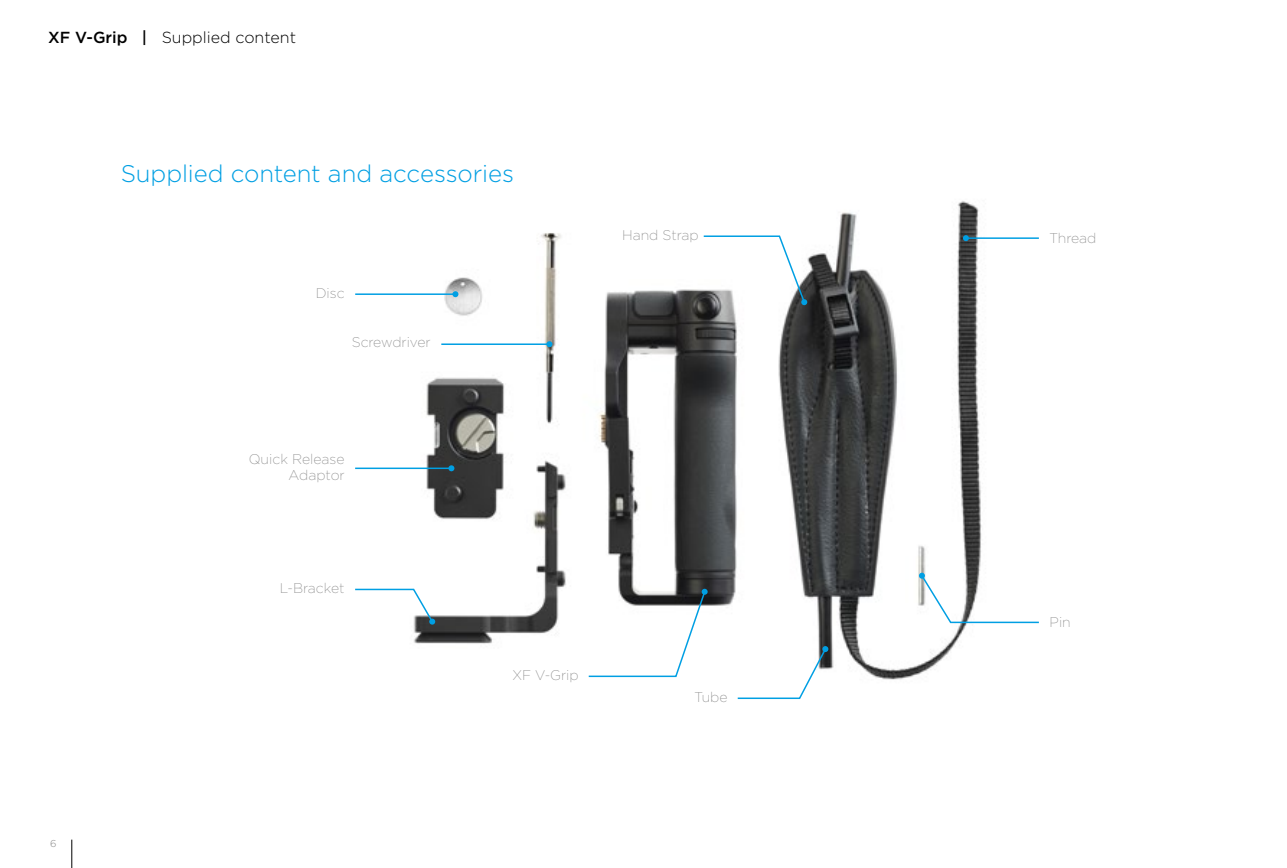
<style>
.page{position:relative;width:1287px;height:868px;background:#fff}
.page>*{position:absolute;margin:0;border:0;box-sizing:border-box;transform-origin:0 0}
.t1{font:300 24px "Gotham";letter-spacing:-.005em;color:#009fe3}
.t2{font:300 16px "Gotham";color:#000}
.t3{font:200 14px/16px "Gotham";color:#878787;text-align:right}
.t4{font:300 10px "Gotham";color:#878787}
.s1{font-weight:500}
</style>
<div class="page">
<img style="left:377px;top:201px;width:635px;height:479px">
<svg style="left:71px;top:839px;width:1px;height:28px"></svg>
<svg style="left:919px;top:572px;width:120px;height:51px"></svg>
<svg style="left:736px;top:646px;width:92px;height:53px"></svg>
<svg style="left:702px;top:235px;width:105px;height:70px"></svg>
<svg style="left:587px;top:588px;width:121px;height:89px"></svg>
<svg style="left:355px;top:588px;width:80px;height:36px"></svg>
<hr style="left:966px;top:237px;width:73px;height:2px;background:#009fe3">
<svg style="left:963px;top:235px;width:6px;height:6px"></svg>
<hr style="left:441px;top:343px;width:108px;height:2px;background:#009fe3">
<svg style="left:546px;top:341px;width:6px;height:6px"></svg>
<hr style="left:355px;top:467px;width:96px;height:2px;background:#009fe3">
<svg style="left:448px;top:465px;width:6px;height:6px"></svg>
<hr style="left:355px;top:293px;width:100px;height:2px;background:#009fe3">
<svg style="left:452px;top:291px;width:6px;height:6px"></svg>
<p class="t2" style="left:48px;top:27px;width:249px"><span class="s1">XF V-Grip |</span> Supplied content</p>
<h1 class="t1" style="left:121px;top:159px;width:395px">Supplied content and accessories</h1>
<p class="t3" style="left:316px;top:284px;width:30px">Disc</p>
<p class="t3" style="left:352px;top:333px;width:80px">Screwdriver</p>
<p class="t3" style="left:249px;top:450px;width:97px">Quick Release<br>Adaptor</p>
<p class="t3" style="left:280px;top:579px;width:66px">L-Bracket</p>
<p class="t3" style="left:512px;top:666px;width:68px">XF V-Grip</p>
<p class="t3" style="left:622px;top:226px;width:78px">Hand Strap</p>
<p class="t3" style="left:694px;top:688px;width:35px">Tube</p>
<p class="t4" style="left:50px;top:837px;width:8px">6</p>
<p class="t3" style="left:1050px;top:229px;width:48px">Thread</p>
<p class="t3" style="left:1050px;top:613px;width:23px">Pin</p>
</div>
